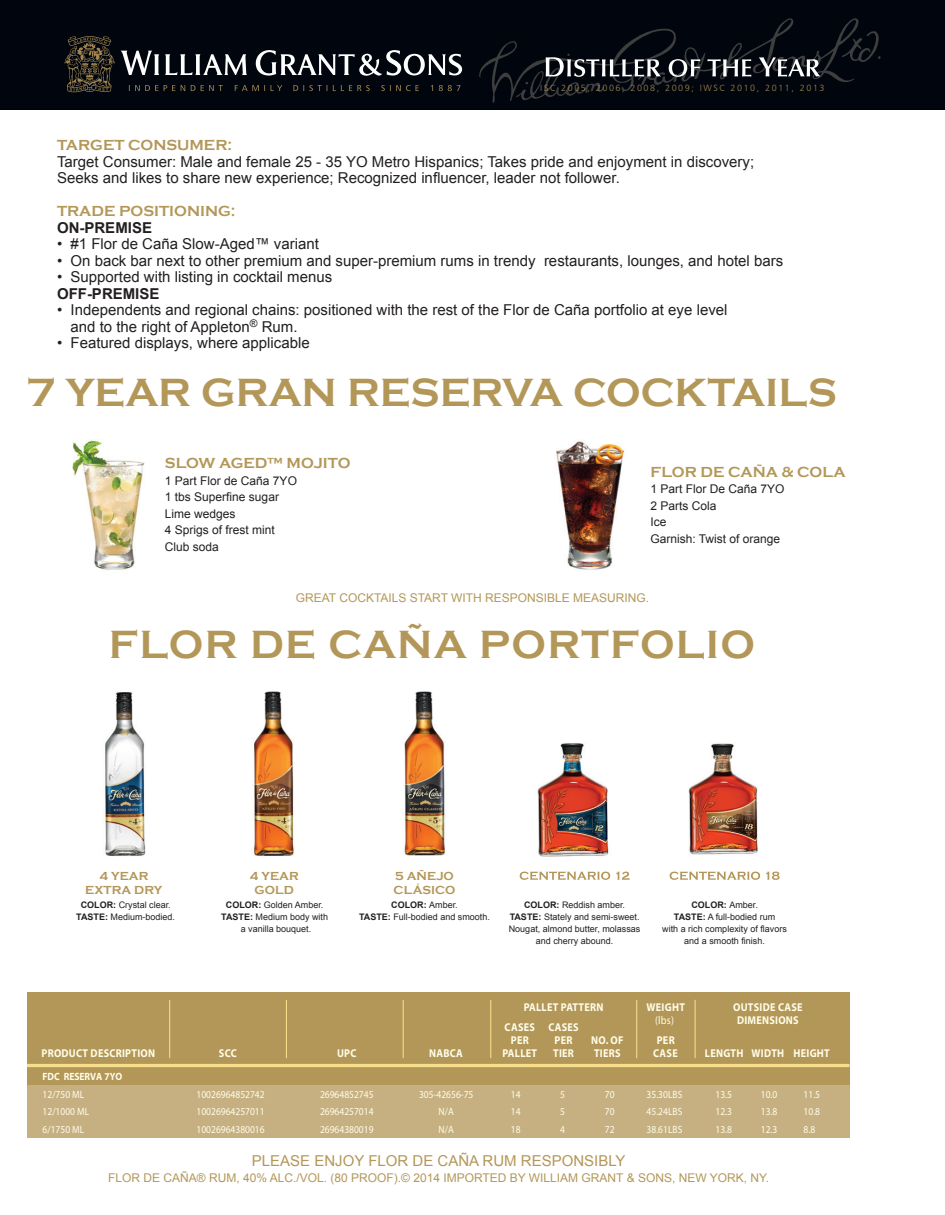
<style>
.page{position:relative;width:945px;height:1215px;background:#fff}
.page>*{position:absolute;margin:0;border:0;box-sizing:border-box;transform-origin:0 0}
.t1{font:700 40.5px "Copperplate Gothic";color:#b39758}
.t2{font:700 40.5px "Copperplate Gothic";letter-spacing:.03em;color:#b39758}
.t3{font:15px/16.5px "Arial";color:#231f20}
.t4{font:700 15px "Copperplate Gothic";color:#b39758}
.t5{font:15px "Arial";color:#b39758}
.t6{font:700 15px "Arial";color:#231f20}
.t7{font:12px "Arial";color:#b39758}
.t8{font:12px/16.5px "Arial";color:#231f20}
.t9{font:700 12px/14.4px "Copperplate Gothic";letter-spacing:.005em;color:#b39758;text-align:center}
.t10{font:700 11.4px/13px "Myriad";letter-spacing:.025em;color:#fffde9;text-align:center;scale:.9 1}
.t11{font:11.4px "Myriad";color:#fffde9;scale:.9 1}
.t12{font:10.5px "Myriad";color:#fffde9;scale:.9 1}
.t13{font:700 10.5px "Myriad";color:#fffde9;scale:.9 1}
.t14{font:9px/12px "Arial";color:#231f20;text-align:center}
.t15{font:9px "Humanist 777 BT Light B";letter-spacing:.175em;color:#a38751}
.s1{font-weight:700}
</style>
<div class="page">
<img style="left:105px;top:692px;width:41px;height:164px">
<svg style="left:520px;top:871px;width:110px;height:9px"></svg>
<img style="left:537px;top:743px;width:72px;height:114px">
<svg style="left:670px;top:871px;width:110px;height:9px"></svg>
<img style="left:688px;top:743px;width:70px;height:112px">
<img style="left:254px;top:691px;width:40px;height:165px">
<img style="left:404px;top:691px;width:41px;height:165px">
<img style="left:556px;top:441px;width:68px;height:129px">
<img style="left:72px;top:440px;width:73px;height:130px">
<div style="left:27px;top:993px;width:823px;height:92px;background:#b39758"></div>
<div style="left:27px;top:1085px;width:823px;height:18px;background:#c6b082"></div>
<hr style="left:27px;top:1064px;width:823px;height:3px;background:#f7de8d">
<hr style="left:636px;top:1000px;width:1px;height:58px;background:#f7de8d">
<hr style="left:695px;top:1000px;width:1px;height:58px;background:#f7de8d">
<hr style="left:169px;top:1000px;width:1px;height:58px;background:#f7de8d">
<hr style="left:403px;top:1000px;width:1px;height:58px;background:#f7de8d">
<hr style="left:286px;top:1000px;width:1px;height:58px;background:#f7de8d">
<hr style="left:490px;top:1000px;width:1px;height:58px;background:#f7de8d">
<div style="left:27px;top:1103px;width:823px;height:17px;background:#c6b082"></div>
<div style="left:27px;top:1120px;width:823px;height:18px;background:#c6b082"></div>
<div style="left:0;top:0;width:945px;height:109px;background:#01060e"></div>
<svg style="left:64px;top:36px;width:51px;height:57px"></svg>
<svg style="left:129px;top:85px;width:331px;height:6px"></svg>
<svg style="left:121px;top:51px;width:38px;height:24px"></svg>
<svg style="left:165px;top:54px;width:82px;height:21px"></svg>
<svg style="left:256px;top:50px;width:206px;height:26px"></svg>
<svg style="left:479px;top:18px;width:402px;height:85px"></svg>
<p class="t15" style="left:540px;top:82px;width:286px">ISC 2005, 2006, 2008, 2009; IWSC 2010, 2011, 2013</p>
<p class="t4" style="left:57px;top:137px;width:177px">TARGET CONSUMER:</p>
<p class="t3" style="left:57px;top:153px;width:699px">Target Consumer: Male and female 25 - 35 YO Metro Hispanics; Takes pride and enjoyment in discovery;<br>Seeks and likes to share new experience; Recognized influencer, leader not follower.</p>
<p class="t4" style="left:57px;top:203px;width:180px">TRADE POSITIONING:</p>
<p class="t6" style="left:57px;top:217px;width:97px">ON-PREMISE</p>
<p class="t3" style="left:57px;top:236px;width:263px">• #1 Flor de Caña Slow-Aged™ variant</p>
<p class="t3" style="left:57px;top:252px;width:728px">• On back bar next to other premium and super-premium rums in trendy restaurants, lounges, and hotel bars</p>
<p class="t3" style="left:57px;top:269px;width:277px">• Supported with listing in cocktail menus</p>
<p class="t6" style="left:57px;top:283px;width:104px">OFF-PREMISE</p>
<p class="t3" style="left:70px;top:302px;width:659px;text-indent:-14px">• Independents and regional chains: positioned with the rest of the Flor de Caña portfolio at eye level and to the right of Appleton<sup>®</sup> Rum.</p>
<p class="t3" style="left:57px;top:335px;width:254px">• Featured displays, where applicable</p>
<h1 class="t1" style="left:27px;top:370px;width:812px">7 YEAR GRAN RESERVA COCKTAILS</h1>
<p class="t4" style="left:165px;top:455px;width:187px">SLOW AGED™ MOJITO</p>
<p class="t8" style="left:165px;top:472px;width:134px">1 Part Flor de Caña 7YO<br>1 tbs Superfine sugar<br>Lime wedges<br>4 Sprigs of frest mint<br>Club soda</p>
<p class="t4" style="left:650px;top:464px;width:197px">FLOR DE CAÑA &amp; COLA</p>
<p class="t8" style="left:650px;top:481px;width:136px">1 Part Flor De Caña 7YO<br>2 Parts Cola<br>Ice<br>Garnish: Twist of orange</p>
<p class="t7" style="left:296px;top:590px;width:355px">GREAT COCKTAILS START WITH RESPONSIBLE MEASURING.</p>
<h1 class="t2" style="left:109px;top:622px;width:648px">FLOR DE CAÑA PORTFOLIO</h1>
<p class="t9" style="left:394px;top:869px;width:63px;text-align:left">5 AÑEJO<br>CLÁSICO</p>
<p class="t14" style="left:359px;top:899px;width:132px"><span class="s1">COLOR:</span> Amber.<br><span class="s1">TASTE:</span> Full-bodied and smooth.</p>
<p class="t9" style="left:85px;top:869px;width:79px">4 YEAR<br>EXTRA DRY</p>
<p class="t9" style="left:250px;top:869px;width:50px">4 YEAR<br>GOLD</p>
<p class="t14" style="left:221px;top:899px;width:108px"><span class="s1">COLOR:</span> Golden Amber.<br><span class="s1">TASTE:</span> Medium body with a vanilla bouquet.</p>
<p class="t14" style="left:76px;top:899px;width:100px"><span class="s1">COLOR:</span> Crystal clear.<br><span class="s1">TASTE:</span> Medium-bodied.</p>
<p class="t14" style="left:662px;top:899px;width:126px"><span class="s1">COLOR:</span> Amber.<br><span class="s1">TASTE:</span> A full-bodied rum<br>with a rich complexity of flavors and a smooth finish.</p>
<p class="t14" style="left:509px;top:899px;width:133px"><span class="s1">COLOR:</span> Reddish amber.<br><span class="s1">TASTE:</span> Stately and semi-sweet.<br>Nougat, almond butter, molassas and cherry abound.</p>
<p class="t10" style="left:733px;top:1001px;width:79px">OUTSIDE CASE<br>DIMENSIONS</p>
<p class="t10" style="left:647px;top:1001px;width:44px">WEIGHT</p>
<p class="t11" style="left:655px;top:1014px;width:23px">(lbs)</p>
<p class="t10" style="left:505px;top:997px;width:111px;line-height:20.1px;text-align:left;text-indent:19px">PALLET PATTERN<br>CASES</p>
<p class="t10" style="left:502px;top:1034px;width:40px">PER<br>PALLET</p>
<p class="t10" style="left:548px;top:1021px;width:35px">CASES<br>PER<br>TIER</p>
<p class="t10" style="left:591px;top:1034px;width:37px">NO. OF</p>
<p class="t10" style="left:653px;top:1034px;width:29px">PER<br>CASE</p>
<p class="t10" style="left:42px;top:1047px;width:128px">PRODUCT DESCRIPTION</p>
<p class="t10" style="left:337px;top:1047px;width:23px">UPC</p>
<p class="t10" style="left:219px;top:1047px;width:21px">SCC</p>
<p class="t10" style="left:429px;top:1047px;width:39px">NABCA</p>
<p class="t10" style="left:594px;top:1047px;width:31px">TIERS</p>
<p class="t12" style="left:419px;top:1089px;width:62px">305-42656-75</p>
<p class="t12" style="left:511px;top:1089px;width:12px">14</p>
<p class="t12" style="left:560px;top:1089px;width:7px">5</p>
<p class="t12" style="left:605px;top:1089px;width:12px">70</p>
<p class="t10" style="left:705px;top:1047px;width:140px">LENGTH WIDTH HEIGHT</p>
<p class="t13" style="left:43px;top:1071px;width:90px">FDC RESERVA 7YO</p>
<p class="t12" style="left:43px;top:1089px;width:48px">12/750 ML</p>
<p class="t12" style="left:197px;top:1089px;width:77px">10026964852742</p>
<p class="t12" style="left:320px;top:1089px;width:61px">26964852745</p>
<p class="t12" style="left:647px;top:1089px;width:41px">35.30LBS</p>
<p class="t12" style="left:716px;top:1089px;width:20px">13.5</p>
<p class="t12" style="left:761px;top:1089px;width:20px">10.0</p>
<p class="t12" style="left:804px;top:1089px;width:20px">11.5</p>
<p class="t12" style="left:43px;top:1107px;width:53px">12/1000 ML</p>
<p class="t12" style="left:197px;top:1107px;width:77px">10026964257011</p>
<p class="t12" style="left:320px;top:1107px;width:61px">26964257014</p>
<p class="t12" style="left:439px;top:1107px;width:19px">N/A</p>
<p class="t12" style="left:511px;top:1107px;width:12px">14</p>
<p class="t12" style="left:560px;top:1107px;width:7px">5</p>
<p class="t12" style="left:605px;top:1107px;width:12px">70</p>
<p class="t12" style="left:647px;top:1107px;width:41px">45.24LBS</p>
<p class="t12" style="left:716px;top:1107px;width:20px">12.3</p>
<p class="t12" style="left:761px;top:1107px;width:20px">13.8</p>
<p class="t12" style="left:804px;top:1107px;width:20px">10.8</p>
<p class="t12" style="left:43px;top:1124px;width:48px">6/1750 ML</p>
<p class="t12" style="left:197px;top:1124px;width:77px">10026964380016</p>
<p class="t12" style="left:320px;top:1124px;width:61px">26964380019</p>
<p class="t12" style="left:439px;top:1124px;width:19px">N/A</p>
<p class="t12" style="left:511px;top:1124px;width:12px">18</p>
<p class="t12" style="left:560px;top:1124px;width:7px">4</p>
<p class="t12" style="left:605px;top:1124px;width:12px">72</p>
<p class="t12" style="left:647px;top:1124px;width:41px">38.61LBS</p>
<p class="t12" style="left:716px;top:1124px;width:20px">13.8</p>
<p class="t12" style="left:761px;top:1124px;width:20px">12.3</p>
<p class="t12" style="left:804px;top:1124px;width:14px">8.8</p>
<p class="t5" style="left:252px;top:1151px;width:375px">PLEASE ENJOY FLOR DE CAÑA RUM RESPONSIBLY</p>
<p class="t7" style="left:108px;top:1170px;width:662px">FLOR DE CAÑA® RUM, 40% ALC./VOL. (80 PROOF).© 2014 IMPORTED BY WILLIAM GRANT &amp; SONS, NEW YORK, NY.</p>
</div>
